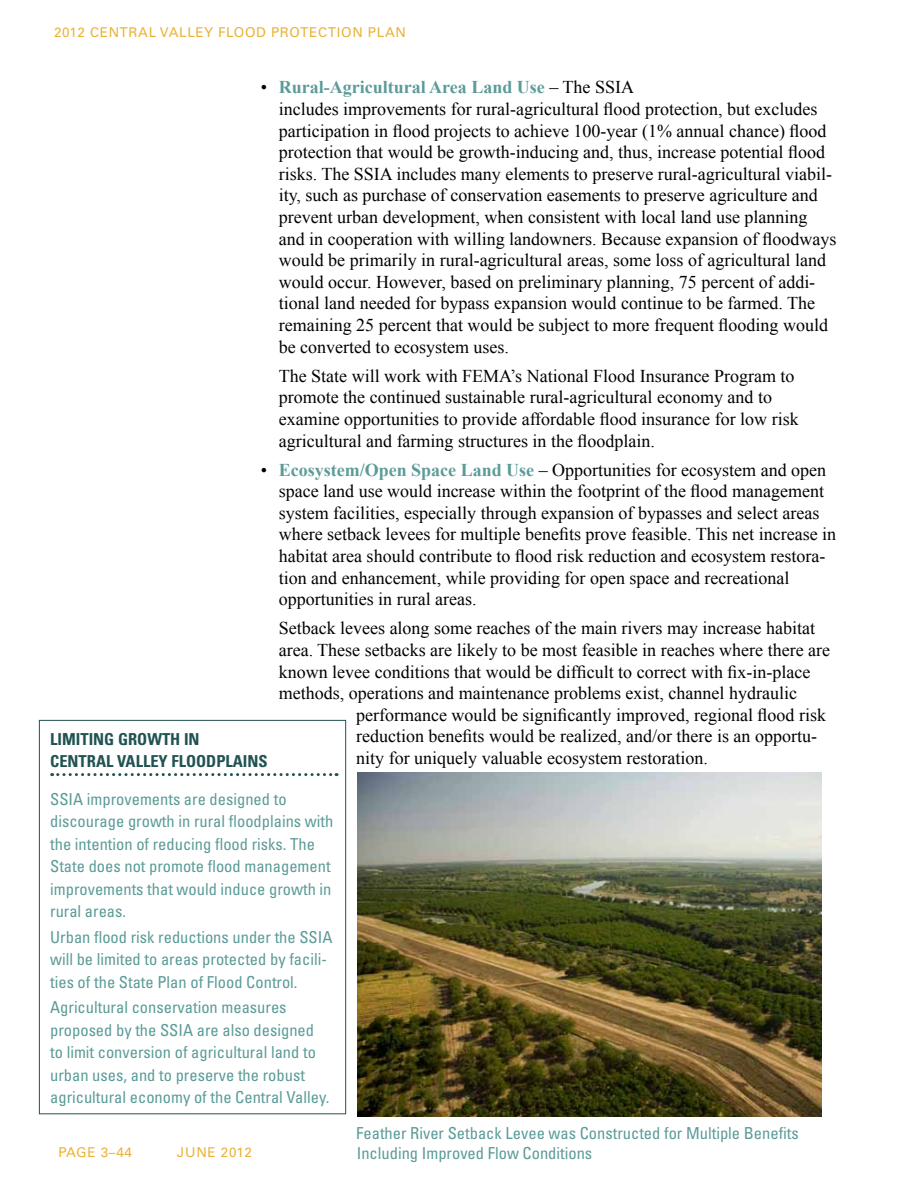
<style>
.page{position:relative;width:918px;height:1188px;background:#fff}
.page>*{position:absolute;margin:0;border:0;box-sizing:border-box;transform-origin:0 0}
.t1{font:18px/21.6px "Times New Roman";color:#000}
.t2{font:condensed 16.5px/22.5px "Univers";color:#5b9b98}
.t3{font:700 condensed 16.5px/22.5px "Univers";color:#205352}
.t4{font:13.5px "Univers";letter-spacing:.05em;color:#eab337}
.s1{font-weight:700;color:#5b9b98}
</style>
<div class="page">
<div style="left:39px;top:720px;width:307px;height:394px;border:1px solid #205352"></div>
<svg style="left:52px;top:773px;width:285px;height:3px"></svg>
<img style="left:358px;top:772px;width:464px;height:344px">
<p class="t4" style="left:54px;top:24px;width:353px">2012 CENTRAL VALLEY FLOOD PROTECTION PLAN</p>
<p class="t1" style="left:279px;top:76px;width:559px;text-indent:-18px">• <span class="s1">Rural-Agricultural Area Land Use</span> – The SSIA<br>includes improvements for rural-agricultural flood protection, but excludes participation in flood projects to achieve 100-year (1% annual chance) flood protection that would be growth-inducing and, thus, increase potential flood risks. The SSIA includes many elements to preserve rural-agricultural viabil&shy;ity, such as purchase of conservation easements to preserve agriculture and prevent urban development, when consistent with local land use planning and in cooperation with willing landowners. Because expansion of floodways would be primarily in rural-agricultural areas, some loss of agricultural land would occur. However, based on preliminary planning, 75 percent of addi&shy;tional land needed for bypass expansion would continue to be farmed. The remaining 25 percent that would be subject to more frequent flooding would be converted to ecosystem uses.</p>
<p class="t1" style="left:279px;top:365px;width:522px">The State will work with FEMA’s National Flood Insurance Program to promote the continued sustainable rural-agricultural economy and to examine opportunities to provide affordable flood insurance for low risk agricultural and farming structures in the floodplain.</p>
<p class="t1" style="left:279px;top:459px;width:559px;text-indent:-18px">• <span class="s1">Ecosystem/Open Space Land Use</span> – Opportunities for ecosystem and open space land use would increase within the footprint of the flood management system facilities, especially through expansion of bypasses and select areas where setback levees for multiple benefits prove feasible. This net increase in habitat area should contribute to flood risk reduction and ecosystem restora&shy;tion and enhancement, while providing for open space and recreational opportunities in rural areas.</p>
<p class="t1" style="left:279px;top:617px;width:538px">Setback levees along some reaches of the main rivers may increase habitat</p>
<p class="t1" style="left:279px;top:639px;width:553px">area. These setbacks are likely to be most feasible in reaches where there are</p>
<p class="t1" style="left:279px;top:660px;width:533px">known levee conditions that would be difficult to correct with fix-in-place</p>
<p class="t1" style="left:279px;top:682px;width:520px">methods, operations and maintenance problems exist, channel hydraulic</p>
<p class="t1" style="left:356px;top:704px;width:471px">performance would be significantly improved, regional flood risk</p>
<p class="t1" style="left:356px;top:725px;width:462px">reduction benefits would be realized, and/or there is an opportu-</p>
<p class="t1" style="left:356px;top:747px;width:353px">nity for uniquely valuable ecosystem restoration.</p>
<p class="t3" style="left:50px;top:727px;width:219px">LIMITING GROWTH IN<br>CENTRAL VALLEY FLOODPLAINS</p>
<p class="t2" style="left:50px;top:787px;width:285px">SSIA improvements are designed to discourage growth in rural floodplains with the intention of reducing flood risks. The State does not promote flood management improvements that would induce growth in rural areas.</p>
<p class="t2" style="left:50px;top:925px;width:284px">Urban flood risk reductions under the SSIA will be limited to areas protected by facili&shy;ties of the State Plan of Flood Control.</p>
<p class="t2" style="left:50px;top:996px;width:281px">Agricultural conservation measures proposed by the SSIA are also designed to limit conversion of agricultural land to urban uses, and to preserve the robust agricultural economy of the Central Valley.</p>
<p class="t4" style="left:58px;top:1144px;width:75px">PAGE 3–44</p>
<p class="t4" style="left:177px;top:1144px;width:76px">JUNE 2012</p>
<p class="t2" style="left:356px;top:1123px;width:444px;line-height:19.8px">Feather River Setback Levee was Constructed for Multiple Benefits<br>Including Improved Flow Conditions</p>
</div>
